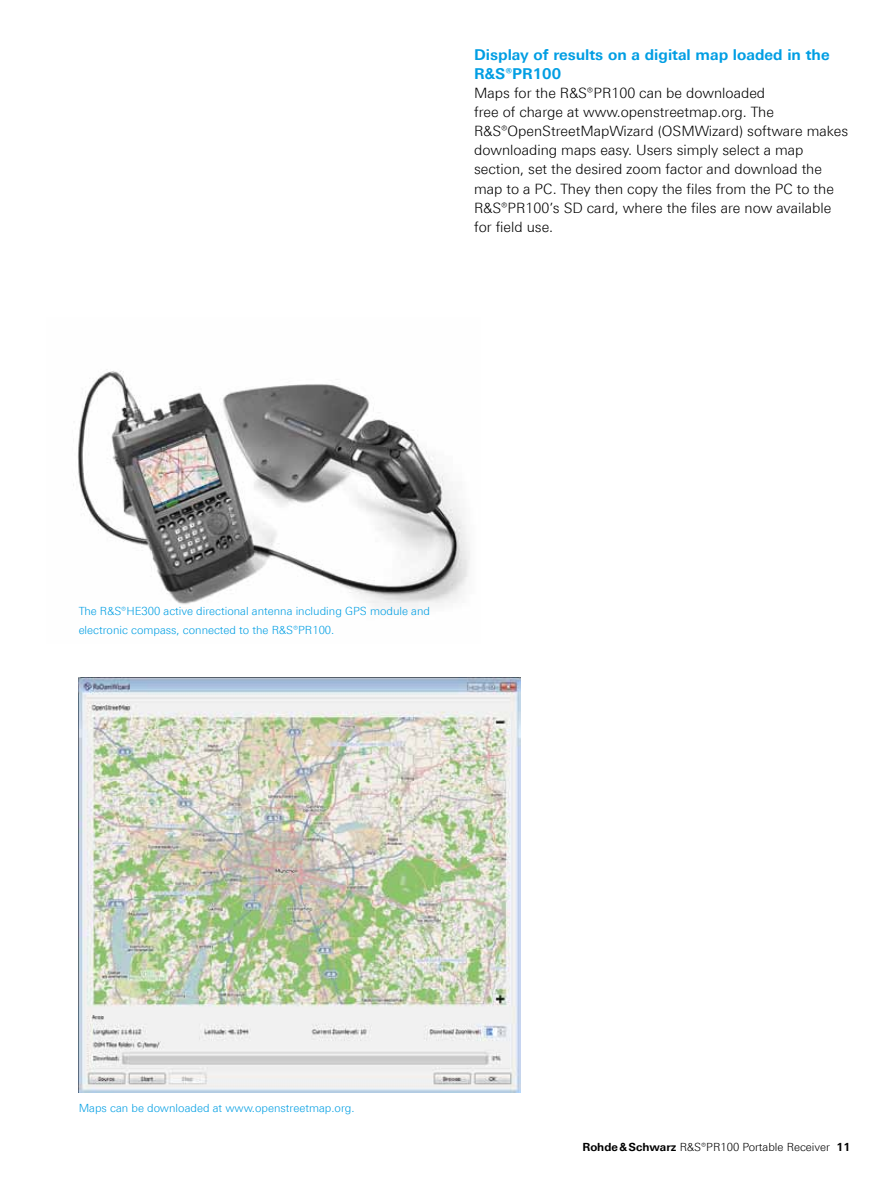
<style>
.page{position:relative;width:893px;height:1191px;background:#fff}
.page>*{position:absolute;margin:0;border:0;box-sizing:border-box;transform-origin:0 0}
.t1{font:700 15px/19.2px "Linotype Univers 630";color:#009ee3}
.t2{font:300 14.25px/19.2px "Linotype Univers 330";color:#000}
.t3{font:300 11.25px/19.2px "Linotype Univers 330";color:#009ee3}
.t4{font:300 11.25px "Linotype Univers 330";color:#000}
.s1{font-family:"Linotype Univers 630";font-weight:700}
</style>
<div class="page">
<img style="left:79px;top:678px;width:442px;height:414px">
<img style="left:73px;top:369px;width:397px;height:238px">
<p class="t1" style="left:474px;top:44px;width:357px">Display of results on a digital map loaded in the<br>R&amp;S®PR100</p>
<p class="t2" style="left:474px;top:83px;width:376px">Maps for the R&amp;S®PR100 can be downloaded<br>free of charge at www.openstreetmap.org. The R&amp;S®OpenStreetMapWizard (OSMWizard) software makes downloading maps easy. Users simply select a map section, set the desired zoom factor and download the map to a PC. They then copy the files from the PC to the R&amp;S®PR100’s SD card, where the files are now available for field use.</p>
<p class="t3" style="left:79px;top:601px;width:353px">The R&amp;S®HE300 active directional antenna including GPS module and electronic compass, connected to the R&amp;S®PR100.</p>
<p class="t3" style="left:79px;top:1098px;width:277px">Maps can be downloaded at www.openstreetmap.org.</p>
<p class="t4" style="left:582px;top:1140px;width:270px"><span class="s1">Rohde&amp;Schwarz</span> R&amp;S®PR100 Portable Receiver <span class="s1">11</span></p>
</div>
